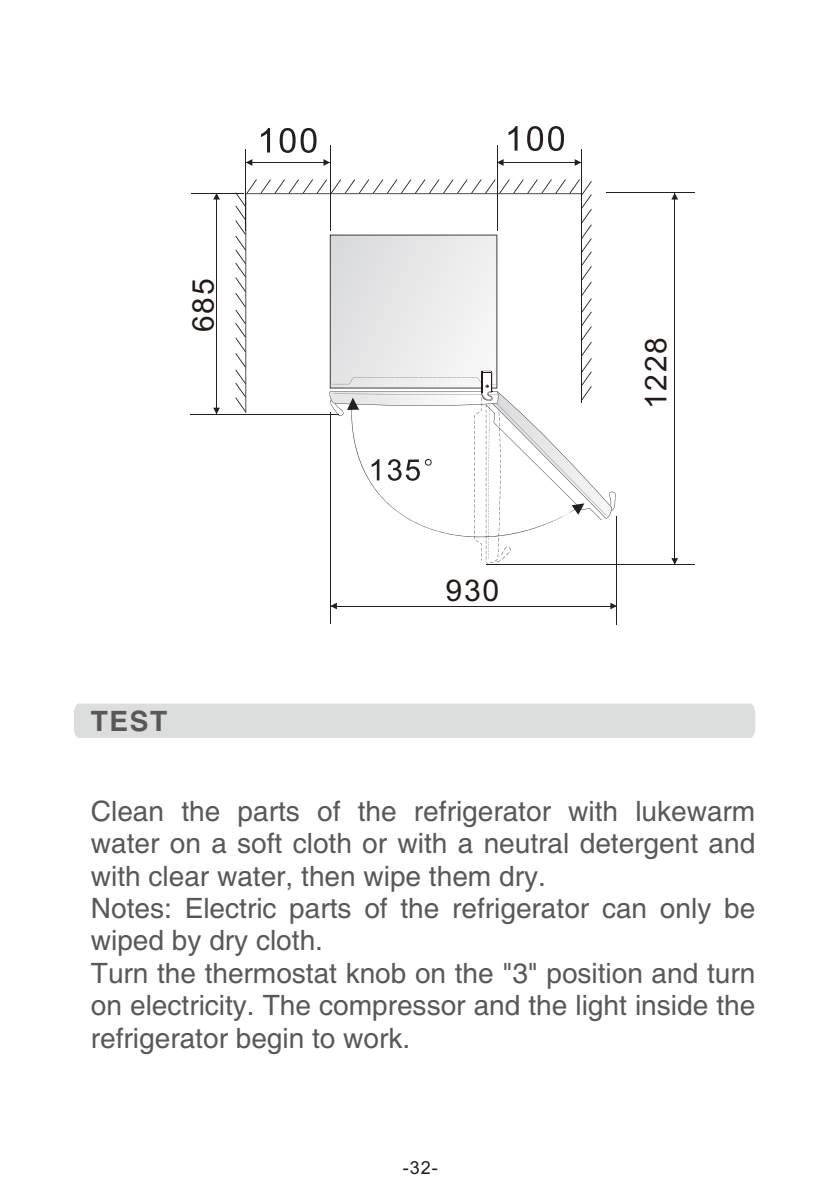
<style>
.page{position:relative;width:840px;height:1191px;background:#fff}
.page>*{position:absolute;margin:0;border:0;box-sizing:border-box;transform-origin:0 0}
.t1{font:30px "Arial";letter-spacing:.055em;color:#231916}
.t2{font:28px/32.4px "Arial";color:#595857}
.t3{font:700 28px "Arial";color:#595857}
.t4{font:18px "Arial";color:#231916}
</style>
<div class="page">
<div style="left:74px;top:703px;width:680px;height:35px;background:#dcdddd"></div>
<hr style="left:191px;top:414px;width:148px;height:1px;background:#241f21">
<hr style="left:191px;top:193px;width:52px;height:1px;background:#241f21">
<hr style="left:216px;top:193px;width:1px;height:221px;background:#241f21">
<hr style="left:486px;top:564px;width:208px;height:1px;background:#241f21">
<hr style="left:606px;top:193px;width:88px;height:1px;background:#241f21">
<hr style="left:674px;top:193px;width:1px;height:371px;background:#241f21">
<hr style="left:616px;top:516px;width:1px;height:108px;background:#241f21">
<hr style="left:330px;top:412px;width:1px;height:212px;background:#241f21">
<hr style="left:330px;top:606px;width:286px;height:1px;background:#241f21">
<svg style="left:508px;top:126px;width:55px;height:25px"></svg>
<hr style="left:245px;top:149px;width:1px;height:81px;background:#241f21">
<hr style="left:329px;top:145px;width:1px;height:85px;background:#241f21">
<svg style="left:261px;top:128px;width:55px;height:25px"></svg>
<svg style="left:671px;top:193px;width:6px;height:6px"></svg>
<svg style="left:671px;top:558px;width:6px;height:6px"></svg>
<svg style="left:213px;top:194px;width:7px;height:5px"></svg>
<svg style="left:213px;top:408px;width:7px;height:5px"></svg>
<svg style="left:610px;top:602px;width:6px;height:7px"></svg>
<svg style="left:331px;top:602px;width:6px;height:7px"></svg>
<hr style="left:580px;top:149px;width:1px;height:81px;background:#241f21">
<hr style="left:496px;top:145px;width:1px;height:85px;background:#241f21">
<hr style="left:246px;top:162px;width:84px;height:1px;background:#241f21">
<svg style="left:247px;top:159px;width:5px;height:7px"></svg>
<svg style="left:323px;top:159px;width:7px;height:7px"></svg>
<hr style="left:496px;top:162px;width:85px;height:1px;background:#241f21">
<svg style="left:496px;top:159px;width:7px;height:7px"></svg>
<svg style="left:574px;top:159px;width:7px;height:7px"></svg>
<svg style="left:246px;top:179px;width:345px;height:221px"></svg>
<svg style="left:235px;top:192px;width:11px;height:220px"></svg>
<svg style="left:327px;top:235px;width:288px;height:329px"></svg>
<p class="t1" style="left:192px;top:332px;width:55px;rotate:-90deg">685</p>
<p class="t3" style="left:91px;top:711px;width:78px">TEST</p>
<p class="t1" style="left:445px;top:579px;width:55px">930</p>
<p class="t1" style="left:644px;top:409px;width:73px;rotate:-90deg">1228</p>
<p class="t2" style="left:91px;top:797px;width:665px">Clean the parts of the refrigerator with lukewarm water on a soft cloth or with a neutral detergent and with clear water, then wipe them dry.<br>Notes: Electric parts of the refrigerator can only be wiped by dry cloth.<br>Turn the thermostat knob on the "3" position and turn on electricity. The compressor and the light inside the refrigerator begin to work.</p>
<p class="t4" style="left:402px;top:1160px;width:37px">-32-</p>
</div>
